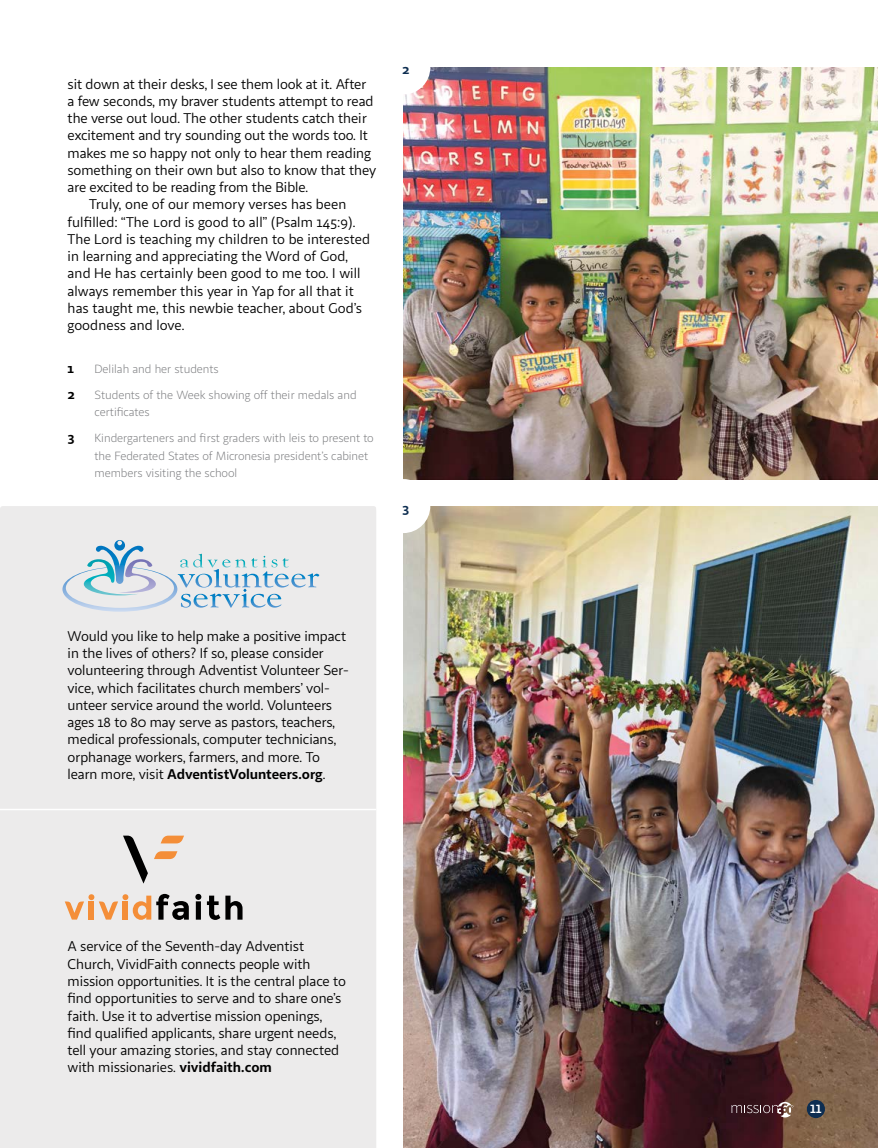
<style>
.page{position:relative;width:878px;height:1148px;background:#fff}
.page>*{position:absolute;margin:0;border:0;box-sizing:border-box;transform-origin:0 0}
.t1{font:14.25px/17.2px "Sana Sans";letter-spacing:-.005em;color:#000}
.t2{font:700 13.5px "Sana Sans";color:#000}
.t3{font:700 13.5px "Sana Sans";color:#0e2e51}
.t4{font:12px/17.2px "Sana Sans";letter-spacing:-.005em;color:#77787b}
.t5{font:700 12px "Sana Sans";color:#fff}
.s1{font-weight:700}
</style>
<div class="page">
<img style="left:403px;top:506px;width:475px;height:642px">
<div style="left:807px;top:1100px;width:17px;height:17px;background:#0e2e51;border-radius:50%"></div>
<div style="left:806px;top:1099px;width:19px;height:19px;border:2px solid #0e2e51;border-radius:50%"></div>
<svg style="left:731px;top:1101px;width:62px;height:16px"></svg>
<img style="left:403px;top:68px;width:475px;height:411px">
<div style="left:0;top:506px;width:376px;height:642px;background:#ecebeb"></div>
<hr style="left:0;top:808px;width:376px;height:2px;background:#fff">
<svg style="left:62px;top:540px;width:257px;height:71px;background:#d0dee5"></svg>
<svg style="left:123px;top:835px;width:25px;height:48px"></svg>
<svg style="left:161px;top:835px;width:23px;height:8px"></svg>
<svg style="left:154px;top:851px;width:23px;height:8px"></svg>
<svg style="left:65px;top:894px;width:124px;height:26px;background:#d1b49d"></svg>
<svg style="left:195px;top:894px;width:6px;height:25px"></svg>
<svg style="left:207px;top:895px;width:35px;height:25px"></svg>
<div style="left:376px;top:40px;width:54px;height:54px;background:#fff;border-radius:50%"></div>
<div style="left:376px;top:479px;width:54px;height:54px;background:#fff;border-radius:50%"></div>
<p class="t1" style="left:68px;top:75px;width:300px">sit down at their desks, I see them look at it. After</p>
<p class="t1" style="left:68px;top:92px;width:307px">a few seconds, my braver students attempt to read</p>
<p class="t1" style="left:68px;top:110px;width:301px">the verse out loud. The other students catch their</p>
<p class="t1" style="left:68px;top:127px;width:302px">excitement and try sounding out the words too. It</p>
<p class="t1" style="left:68px;top:144px;width:305px">makes me so happy not only to hear them reading</p>
<p class="t1" style="left:68px;top:161px;width:310px">something on their own but also to know that they</p>
<p class="t1" style="left:68px;top:179px;width:242px">are excited to be reading from the Bible.</p>
<p class="t1" style="left:89px;top:196px;width:259px">Truly, one of our memory verses has been</p>
<p class="t1" style="left:68px;top:213px;width:289px">fulfilled: “The Lord is good to all” (Psalm 145:9).</p>
<p class="t1" style="left:68px;top:230px;width:304px">The Lord is teaching my children to be interested</p>
<p class="t1" style="left:68px;top:248px;width:282px">in learning and appreciating the Word of God,</p>
<p class="t1" style="left:68px;top:265px;width:294px">and He has certainly been good to me too. I will</p>
<p class="t1" style="left:68px;top:282px;width:288px">always remember this year in Yap for all that it</p>
<p class="t1" style="left:68px;top:299px;width:296px">has taught me, this newbie teacher, about God’s</p>
<p class="t1" style="left:68px;top:317px;width:118px">goodness and love.</p>
<p class="t2" style="left:68px;top:360px;width:8px">1</p>
<p class="t4" style="left:95px;top:361px;width:125px">Delilah and her students</p>
<p class="t2" style="left:68px;top:386px;width:9px">2</p>
<p class="t4" style="left:94px;top:386px;width:263px">Students of the Week showing off their medals and certificates</p>
<p class="t2" style="left:68px;top:429px;width:9px">3</p>
<p class="t4" style="left:94px;top:430px;width:281px">Kindergarteners and first graders with leis to present to the Federated States of Micronesia president’s cabinet members visiting the school</p>
<p class="t3" style="left:402px;top:61px;width:9px">2</p>
<p class="t3" style="left:402px;top:499px;width:9px">3</p>
<p class="t1" style="left:68px;top:627px;width:282px">Would you like to help make a positive impact in the lives of others? If so, please consider volunteering through Adventist Volunteer Ser&shy;vice, which facilitates church members’ vol&shy;unteer service around the world. Volunteers ages 18 to 80 may serve as pastors, teachers, medical professionals, computer technicians, orphanage workers, farmers, and more. To learn more, visit <span class="s1">AdventistVolunteers.org</span>.</p>
<p class="t1" style="left:68px;top:938px;width:280px">A service of the Seventh-day Adventist Church, VividFaith connects people with mission opportunities. It is the central place to find opportunities to serve and to share one’s faith. Use it to advertise mission openings, find qualified applicants, share urgent needs, tell your amazing stories, and stay connected with missionaries. <span class="s1">vividfaith.com</span></p>
<p class="t5" style="left:810px;top:1101px;width:13px">11</p>
</div>
